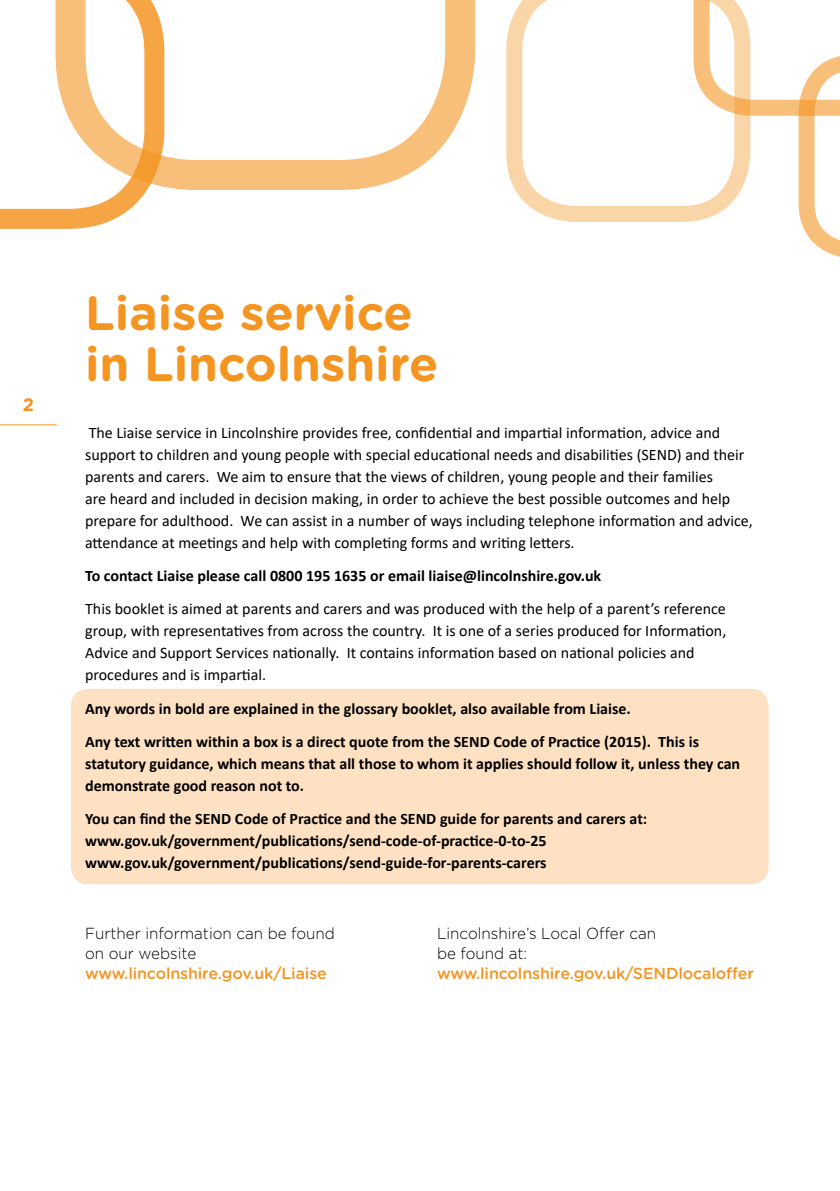
<style>
.page{position:relative;width:840px;height:1191px;background:#fff}
.page>*{position:absolute;margin:0;border:0;box-sizing:border-box;transform-origin:0 0}
.t1{font:700 48px/50px "Gotham Rounded";color:#f49522}
.t2{font:700 18px "Gotham Rounded";color:#f49522}
.t3{font:16px/22px "Calibri";color:#000}
.t4{font:700 16px/22px "Calibri";color:#000}
.t5{font:300 16px/20px "Gotham Rounded";color:#000;scale:.95 1}
.t6{font:500 16px "Gotham Rounded";letter-spacing:-.01em;color:#f49522}
</style>
<div class="page">
<hr style="left:0;top:424px;width:57px;height:1px;background:#f49522">
<div style="left:71px;top:689px;width:697px;height:195px;background:#fee1c2;border-radius:17px"></div>
<svg style="left:164px;top:0;width:311px;height:190px"></svg>
<svg style="left:0;top:0;width:164px;height:229px"></svg>
<svg style="left:506px;top:0;width:185px;height:222px"></svg>
<svg style="left:691px;top:0;width:148px;height:257px"></svg>
<p class="t2" style="left:23px;top:392px;width:13px">2</p>
<h1 class="t1" style="left:85px;top:286px;width:355px">Liaise service in Lincolnshire</h1>
<p class="t3" style="left:85px;top:421px;width:669px">The Liaise service in Lincolnshire provides free, confidential and impartial information, advice and support to children and young people with special educational needs and disabilities (SEND) and their parents and carers. We aim to ensure that the views of children, young people and their families<br>are heard and included in decision making, in order to achieve the best possible outcomes and help prepare for adulthood. We can assist in a number of ways including telephone information and advice, attendance at meetings and help with completing forms and writing letters.</p>
<p class="t4" style="left:85px;top:564px;width:517px">To contact Liaise please call 0800 195 1635 or email liaise@lincolnshire.gov.uk</p>
<p class="t3" style="left:85px;top:597px;width:642px">This booklet is aimed at parents and carers and was produced with the help of a parent’s reference group, with representatives from across the country. It is one of a series produced for Information, Advice and Support Services nationally. It contains information based on national policies and procedures and is impartial.</p>
<p class="t4" style="left:85px;top:691px;width:615px;line-height:33.4px">Any words in bold are explained in the glossary booklet, also available from Liaise.<br>Any text written within a box is a direct quote from the SEND Code of Practice (2015). This is</p>
<p class="t4" style="left:85px;top:752px;width:656px">statutory guidance, which means that all those to whom it applies should follow it, unless they can demonstrate good reason not to.</p>
<p class="t4" style="left:85px;top:808px;width:563px">You can find the SEND Code of Practice and the SEND guide for parents and carers at: www.gov.uk/government/publications/send-code-of-practice-0-to-25 www.gov.uk/government/publications/send-guide-for-parents-carers</p>
<p class="t5" style="left:85px;top:922px;width:264px">Further information can be found on our website</p>
<p class="t6" style="left:85px;top:961px;width:243px">www.lincolnshire.gov.uk/Liaise</p>
<p class="t5" style="left:437px;top:922px;width:232px">Lincolnshire’s Local Offer can be found at:</p>
<p class="t6" style="left:437px;top:961px;width:318px">www.lincolnshire.gov.uk/SENDlocaloffer</p>
</div>
